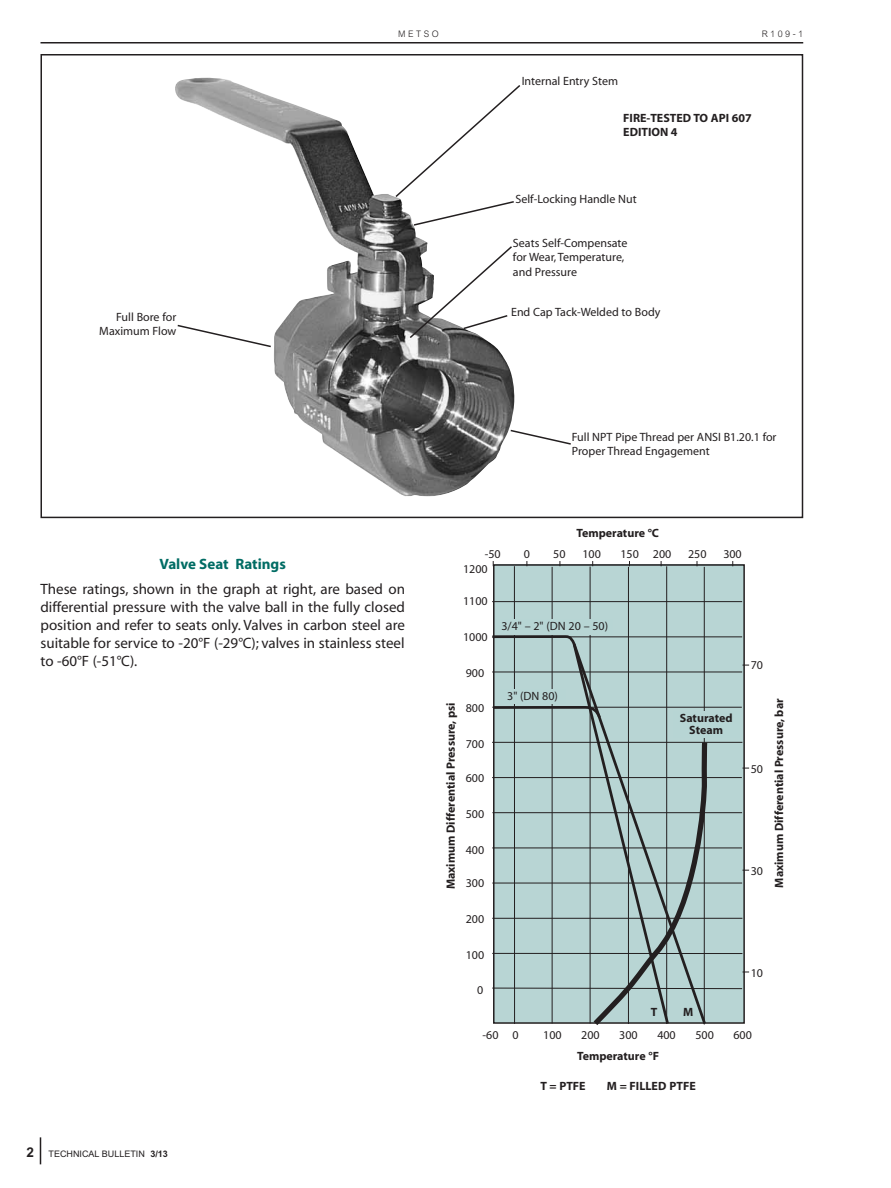
<style>
.page{position:relative;width:891px;height:1188px;background:#fff}
.page>*{position:absolute;margin:0;border:0;box-sizing:border-box;transform-origin:0 0}
.t1{font:15px "Myriad";color:#231f20}
.t2{font:700 15px "Myriad";color:#006c64}
.t3{font:12px/14.4px "Myriad";color:#231f20}
.t4{font:700 12px/14.4px "Myriad";color:#231f20}
.t5{font:9px "Arial MT Std";color:#231f20}
.t6{font:300 9px "Arial MT Std";letter-spacing:.28em;color:#231f20}
.s1{font-weight:700;font-size:13.5px}
.s2{font-weight:700}
</style>
<div class="page">
<div style="left:40px;top:54px;width:763px;height:464px;border:2px solid #231f20"></div>
<hr style="left:40px;top:42px;width:763px;height:2px;background:#231f20">
<svg style="left:40px;top:1137px;width:1px;height:27px"></svg>
<div style="left:494px;top:565px;width:250px;height:458px;background:#b8d5d4"></div>
<hr style="left:552px;top:567px;width:1px;height:456px;background:#231f20">
<hr style="left:704px;top:567px;width:1px;height:458px;background:#231f20">
<hr style="left:590px;top:567px;width:1px;height:456px;background:#231f20">
<hr style="left:628px;top:567px;width:1px;height:457px;background:#231f20">
<hr style="left:666px;top:566px;width:1px;height:458px;background:#231f20">
<hr style="left:514px;top:566px;width:1px;height:458px;background:#231f20">
<hr style="left:492px;top:636px;width:250px;height:1px;background:#231f20">
<hr style="left:492px;top:601px;width:250px;height:1px;background:#231f20">
<svg style="left:492px;top:634px;width:216px;height:7px"></svg>
<svg style="left:492px;top:641px;width:257px;height:384px"></svg>
<div style="left:497px;top:619px;width:116px;height:15px;background:#b7d5d4"></div>
<div style="left:673px;top:712px;width:67px;height:26px;background:#b7d5d4"></div>
<div style="left:500px;top:689px;width:65px;height:15px;background:#b7d5d4"></div>
<img style="left:175px;top:77px;width:340px;height:420px">
<svg style="left:394px;top:83px;width:127px;height:144px"></svg>
<svg style="left:176px;top:324px;width:97px;height:24px"></svg>
<svg style="left:408px;top:245px;width:106px;height:95px"></svg>
<svg style="left:509px;top:429px;width:62px;height:17px"></svg>
<p class="t6" style="left:398px;top:30px;width:42px">METSO</p>
<p class="t6" style="left:762px;top:30px;width:43px">R109-1</p>
<p class="t3" style="left:522px;top:75px;width:98px">Internal Entry Stem</p>
<p class="t4" style="left:623px;top:112px;width:130px">FIRE-TESTED TO API 607<br>EDITION 4</p>
<p class="t3" style="left:99px;top:310px;width:79px;text-align:right">Full Bore for<br>Maximum Flow</p>
<p class="t3" style="left:515px;top:193px;width:123px">Self-Locking Handle Nut</p>
<p class="t3" style="left:513px;top:236px;width:116px">Seats Self-Compensate for Wear, Temperature, and Pressure</p>
<p class="t3" style="left:511px;top:306px;width:151px">End Cap Tack-Welded to Body</p>
<p class="t3" style="left:572px;top:430px;width:206px">Full NPT Pipe Thread per ANSI B1.20.1 for<br>Proper Thread Engagement</p>
<p class="t4" style="left:576px;top:527px;width:84px">Temperature °C</p>
<p class="t3" style="left:485px;top:548px;width:17px">-50</p>
<p class="t3" style="left:524px;top:548px;width:8px">0</p>
<p class="t3" style="left:553px;top:548px;width:14px">50</p>
<p class="t3" style="left:582px;top:548px;width:20px">100</p>
<p class="t3" style="left:620px;top:548px;width:52px">150 200</p>
<p class="t3" style="left:688px;top:548px;width:20px">250</p>
<p class="t3" style="left:723px;top:548px;width:20px">300</p>
<p class="t2" style="left:160px;top:558px;width:128px">Valve Seat Ratings</p>
<p class="t3" style="left:463px;top:562px;width:26px">1200</p>
<p class="t1" style="left:41px;top:584px;width:366px">These ratings, shown in the graph at right, are based on</p>
<p class="t3" style="left:463px;top:595px;width:26px">1100</p>
<p class="t1" style="left:41px;top:602px;width:366px">differential pressure with the valve ball in the fully closed</p>
<p class="t1" style="left:41px;top:620px;width:366px">position and refer to seats only. Valves in carbon steel are</p>
<p class="t3" style="left:463px;top:631px;width:26px">1000</p>
<p class="t1" style="left:41px;top:638px;width:366px">suitable for service to -20°F (-29°C); valves in stainless steel</p>
<p class="t3" style="left:501px;top:619px;width:108px">3/4" – 2" (DN 20 – 50)</p>
<p class="t1" style="left:41px;top:656px;width:98px">to -60°F (-51°C).</p>
<p class="t3" style="left:751px;top:659px;width:14px">70</p>
<p class="t3" style="left:466px;top:667px;width:20px">900</p>
<p class="t4" style="left:444px;top:889px;width:188px;rotate:-90deg">Maximum Differential Pressure, psi</p>
<p class="t3" style="left:466px;top:701px;width:20px">800</p>
<p class="t3" style="left:507px;top:690px;width:52px">3" (DN 80)</p>
<p class="t4" style="left:680px;top:711px;width:54px">Saturated</p>
<p class="t4" style="left:689px;top:723px;width:35px">Steam</p>
<p class="t3" style="left:466px;top:737px;width:20px">700</p>
<p class="t3" style="left:466px;top:772px;width:20px">600</p>
<p class="t3" style="left:466px;top:808px;width:20px">500</p>
<p class="t3" style="left:466px;top:844px;width:20px">400</p>
<p class="t3" style="left:466px;top:877px;width:20px">300</p>
<p class="t3" style="left:466px;top:913px;width:20px">200</p>
<p class="t3" style="left:466px;top:949px;width:20px">100</p>
<p class="t3" style="left:477px;top:983px;width:8px">0</p>
<p class="t3" style="left:751px;top:762px;width:14px">50</p>
<p class="t3" style="left:751px;top:864px;width:14px">30</p>
<p class="t3" style="left:751px;top:966px;width:14px">10</p>
<p class="t4" style="left:651px;top:1006px;width:8px">T</p>
<p class="t4" style="left:683px;top:1006px;width:12px">M</p>
<p class="t3" style="left:483px;top:1029px;width:38px">-60 0</p>
<p class="t3" style="left:543px;top:1029px;width:20px">100</p>
<p class="t3" style="left:581px;top:1029px;width:20px">200</p>
<p class="t3" style="left:619px;top:1029px;width:20px">300</p>
<p class="t3" style="left:657px;top:1029px;width:20px">400</p>
<p class="t3" style="left:695px;top:1029px;width:20px">500</p>
<p class="t3" style="left:733px;top:1029px;width:20px">600</p>
<p class="t4" style="left:577px;top:1050px;width:83px">Temperature °F</p>
<p class="t4" style="left:540px;top:1080px;width:47px">T = PTFE</p>
<p class="t4" style="left:607px;top:1080px;width:90px">M = FILLED PTFE</p>
<p class="t4" style="left:773px;top:888px;width:190px;rotate:-90deg">Maximum Differential Pressure, bar</p>
<p class="t5" style="left:27px;top:1151px;width:143px"><span class="s1">2</span> TECHNICAL BULLETIN <span class="s2">3/13</span></p>
</div>
